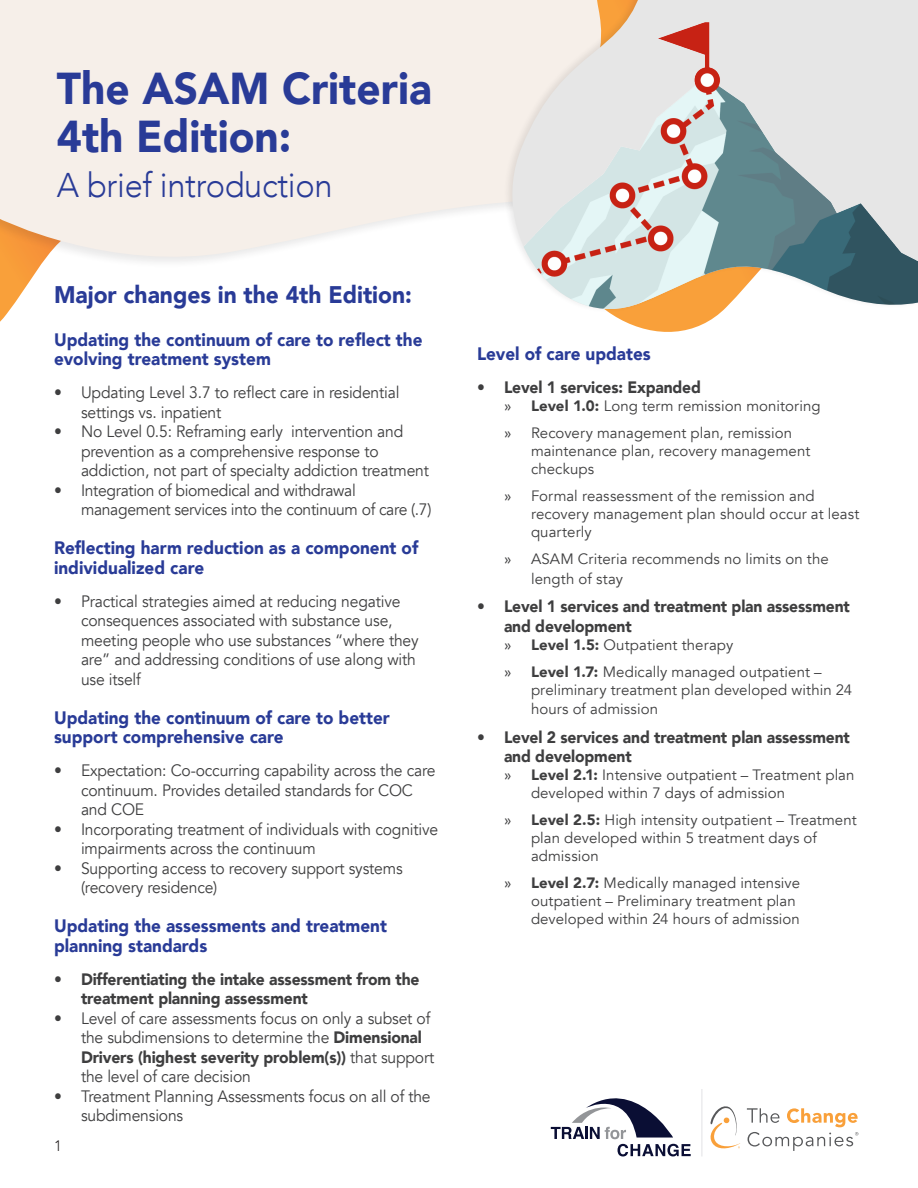
<style>
.page{position:relative;width:918px;height:1188px;background:#fff}
.page>*{position:absolute;margin:0;border:0;box-sizing:border-box;transform-origin:0 0}
.Subhead_2{font:900 44.55px/48px "Avenir";color:#293b97;scale:.95 1}
.Subhead_2-2{font:300 34.35px "Avenir";letter-spacing:-.01em;color:#293b97;scale:.95 1}
.Subhead_2-3{font:900 24px "Avenir";color:#293b97;scale:.95 1}
.Subhead_2-4{font:900 18px/19.5px "Avenir";color:#293b97;scale:.95 1}
.t1{font:16.5px/19.5px "Avenir";letter-spacing:-.01em;color:#3e3e3f;scale:.95 1}
.t2{font:900 16.5px/19.5px "Avenir";letter-spacing:-.01em;color:#3e3e3f;scale:.95 1}
.t3{font:15px/18px "Avenir";letter-spacing:.005em;color:#3e3e3f}
.t4{font:300 15px "Avenir LT Std";color:#231f20}
.s1{font-weight:900}
.s2{font-style:inherit}
</style>
<div class="page">
<svg style="left:747px;top:1108px;width:111px;height:43px"></svg>
<svg style="left:711px;top:1106px;width:29px;height:43px"></svg>
<svg style="left:551px;top:1098px;width:140px;height:58px"></svg>
<hr style="left:701px;top:1089px;width:2px;height:67px;background:#ececee">
<svg style="left:0;top:274px;width:35px;height:48px"></svg>
<svg style="left:0;top:0;width:486px;height:274px;background:#f6efe8"></svg>
<svg style="left:486px;top:0;width:432px;height:332px"></svg>
<img style="left:508px;top:22px;width:410px;height:290px">
<p class="Subhead_2" style="left:57px;top:63px;width:396px">The ASAM Criteria<br>4th Edition:</p>
<p class="Subhead_2-2" style="left:57px;top:164px;width:292px">A brief introduction</p>
<p class="Subhead_2-3" style="left:54px;top:274px;width:378px">Major changes in the 4th Edition:</p>
<p class="Subhead_2-4" style="left:54px;top:329px;width:389px">Updating the continuum of care to reflect the evolving treatment system</p>
<p class="t1" style="left:81px;top:383px;width:337px;text-indent:-27px">• Updating Level 3.7 to reflect care in residential settings vs. inpatient</p>
<p class="t1" style="left:81px;top:422px;width:368px;text-indent:-27px">• No Level 0.5: Reframing early intervention and prevention as a comprehensive response to addiction, not part of specialty addiction treatment</p>
<p class="t1" style="left:81px;top:481px;width:370px;text-indent:-27px">• Integration of biomedical and withdrawal management services into the continuum of care (.7)</p>
<p class="Subhead_2-4" style="left:54px;top:538px;width:385px">Reflecting harm reduction as a component of individualized care</p>
<p class="t1" style="left:81px;top:592px;width:357px;text-indent:-27px">• Practical strategies aimed at reducing negative consequences associated with substance use, meeting people who use substances “where they are” and addressing conditions of use along with use itself</p>
<p class="Subhead_2-4" style="left:54px;top:707px;width:355px">Updating the continuum of care to better support comprehensive care</p>
<p class="t1" style="left:81px;top:761px;width:375px;text-indent:-27px">• Expectation: Co-occurring capability across the care continuum. Provides detailed standards for COC and COE</p>
<p class="t1" style="left:81px;top:820px;width:378px;text-indent:-27px">• Incorporating treatment of individuals with cognitive impairments across the continuum</p>
<p class="t1" style="left:81px;top:859px;width:340px;text-indent:-27px">• Supporting access to recovery support systems (recovery residence)</p>
<p class="Subhead_2-4" style="left:54px;top:916px;width:352px">Updating the assessments and treatment planning standards</p>
<p class="t2" style="left:81px;top:969px;width:358px;text-indent:-27px">• Differentiating the intake assessment from the treatment planning assessment</p>
<p class="t1" style="left:81px;top:1009px;width:373px;text-indent:-27px">• Level of care assessments focus on only a subset of the subdimensions to determine the <span class="s1">Dimensional Drivers (highest severity problem(s))</span> that support the level of care decision</p>
<p class="t1" style="left:81px;top:1087px;width:370px;text-indent:-27px">• Treatment Planning Assessments focus on all of the subdimensions</p>
<p class="t4" style="left:54px;top:1137px;width:9px">1</p>
<p class="Subhead_2-4" style="left:477px;top:344px;width:184px">Level of care updates</p>
<p class="t2" style="left:477px;top:377px;width:237px">• Level 1 services: Expanded</p>
<p class="t3" style="left:504px;top:398px;width:318px"><span class="s2">»</span> <span class="s1">Level 1.0:</span> Long term remission monitoring</p>
<p class="t3" style="left:531px;top:425px;width:281px;text-indent:-27px"><span class="s2">»</span> Recovery management plan, remission maintenance plan, recovery management checkups</p>
<p class="t3" style="left:531px;top:488px;width:330px;text-indent:-27px"><span class="s2">»</span> Formal reassessment of the remission and recovery management plan should occur at least quarterly</p>
<p class="t3" style="left:531px;top:550px;width:299px;line-height:19.5px;text-indent:-27px"><span class="s2">»</span> ASAM Criteria recommends no limits on the length of stay</p>
<p class="t2" style="left:504px;top:596px;width:366px;text-indent:-27px">• Level 1 services and treatment plan assessment and development</p>
<p class="t3" style="left:504px;top:636px;width:231px"><span class="s2">»</span> <span class="s1">Level 1.5:</span> Outpatient therapy</p>
<p class="t3" style="left:531px;top:663px;width:323px;text-indent:-27px"><span class="s2">»</span> <span class="s1">Level 1.7:</span> Medically managed outpatient – preliminary treatment plan developed within 24</p>
<p class="t3" style="left:531px;top:701px;width:129px">hours of admission</p>
<p class="t2" style="left:504px;top:727px;width:366px;text-indent:-27px">• Level 2 services and treatment plan assessment and development</p>
<p class="t3" style="left:531px;top:767px;width:325px;text-indent:-27px"><span class="s2">»</span> <span class="s1">Level 2.1:</span> Intensive outpatient – Treatment plan developed within 7 days of admission</p>
<p class="t3" style="left:531px;top:812px;width:327px;text-indent:-27px"><span class="s2">»</span> <span class="s1">Level 2.5:</span> High intensity outpatient – Treatment plan developed within 5 treatment days of admission</p>
<p class="t3" style="left:531px;top:875px;width:271px;text-indent:-27px"><span class="s2">»</span> <span class="s1">Level 2.7:</span> Medically managed intensive outpatient – Preliminary treatment plan developed within 24 hours of admission</p>
</div>
